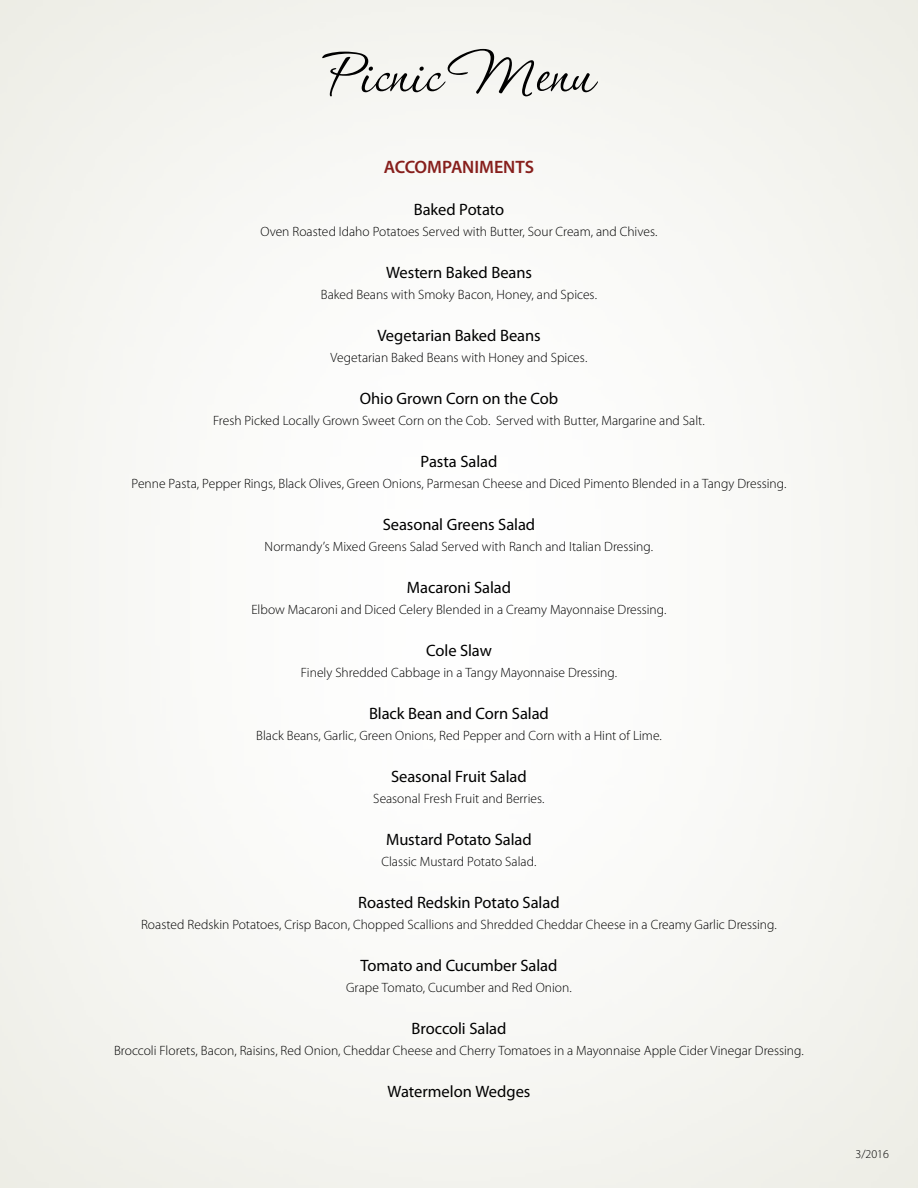
<style>
.page{position:relative;width:918px;height:1188px;background:#f7f7f4}
.page>*{position:absolute;margin:0;border:0;box-sizing:border-box;transform-origin:0 0}
.t1{font:75px "P22 Corinthia";color:#000}
.t2{font:600 18px "Myriad Pro";letter-spacing:-.005em;color:#871f1c}
.t3{font:16.5px "Myriad Pro";letter-spacing:-.005em;color:#000}
.t4{font:300 13.5px "Myriad Pro";color:#000}
.t5{font:300 12px "Myriad Pro";color:#000}
</style>
<div class="page">
<h1 class="t1" style="left:325px;top:35px;width:269px">Picnic Menu</h1>
<h2 class="t2" style="left:384px;top:156px;width:152px">ACCOMPANIMENTS</h2>
<p class="t3" style="left:414px;top:200px;width:92px">Baked Potato</p>
<p class="t4" style="left:260px;top:224px;width:399px">Oven Roasted Idaho Potatoes Served with Butter, Sour Cream, and Chives.</p>
<p class="t3" style="left:386px;top:263px;width:147px">Western Baked Beans</p>
<p class="t4" style="left:321px;top:287px;width:278px">Baked Beans with Smoky Bacon, Honey, and Spices.</p>
<p class="t3" style="left:377px;top:326px;width:165px">Vegetarian Baked Beans</p>
<p class="t4" style="left:331px;top:350px;width:258px">Vegetarian Baked Beans with Honey and Spices.</p>
<p class="t3" style="left:360px;top:389px;width:200px">Ohio Grown Corn on the Cob</p>
<p class="t4" style="left:213px;top:413px;width:493px">Fresh Picked Locally Grown Sweet Corn on the Cob. Served with Butter, Margarine and Salt.</p>
<p class="t3" style="left:421px;top:452px;width:78px">Pasta Salad</p>
<p class="t4" style="left:131px;top:476px;width:657px">Penne Pasta, Pepper Rings, Black Olives, Green Onions, Parmesan Cheese and Diced Pimento Blended in a Tangy Dressing.</p>
<p class="t3" style="left:383px;top:515px;width:154px">Seasonal Greens Salad</p>
<p class="t4" style="left:265px;top:539px;width:390px">Normandy’s Mixed Greens Salad Served with Ranch and Italian Dressing.</p>
<p class="t3" style="left:407px;top:578px;width:106px">Macaroni Salad</p>
<p class="t4" style="left:251px;top:602px;width:417px">Elbow Macaroni and Diced Celery Blended in a Creamy Mayonnaise Dressing.</p>
<p class="t3" style="left:426px;top:641px;width:67px">Cole Slaw</p>
<p class="t4" style="left:301px;top:665px;width:318px">Finely Shredded Cabbage in a Tangy Mayonnaise Dressing.</p>
<p class="t3" style="left:369px;top:704px;width:181px">Black Bean and Corn Salad</p>
<p class="t4" style="left:256px;top:728px;width:407px">Black Beans, Garlic, Green Onions, Red Pepper and Corn with a Hint of Lime.</p>
<p class="t3" style="left:391px;top:767px;width:137px">Seasonal Fruit Salad</p>
<p class="t4" style="left:373px;top:791px;width:173px">Seasonal Fresh Fruit and Berries.</p>
<p class="t3" style="left:386px;top:830px;width:147px">Mustard Potato Salad</p>
<p class="t4" style="left:382px;top:854px;width:156px">Classic Mustard Potato Salad.</p>
<p class="t3" style="left:358px;top:893px;width:203px">Roasted Redskin Potato Salad</p>
<p class="t4" style="left:141px;top:917px;width:637px">Roasted Redskin Potatoes, Crisp Bacon, Chopped Scallions and Shredded Cheddar Cheese in a Creamy Garlic Dressing.</p>
<p class="t3" style="left:361px;top:956px;width:198px">Tomato and Cucumber Salad</p>
<p class="t4" style="left:346px;top:980px;width:227px">Grape Tomato, Cucumber and Red Onion.</p>
<p class="t3" style="left:412px;top:1019px;width:96px">Broccoli Salad</p>
<p class="t4" style="left:114px;top:1043px;width:691px">Broccoli Florets, Bacon, Raisins, Red Onion, Cheddar Cheese and Cherry Tomatoes in a Mayonnaise Apple Cider Vinegar Dressing.</p>
<p class="t3" style="left:388px;top:1082px;width:144px">Watermelon Wedges</p>
<p class="t5" style="left:855px;top:1148px;width:35px">3/2016</p>
</div>
